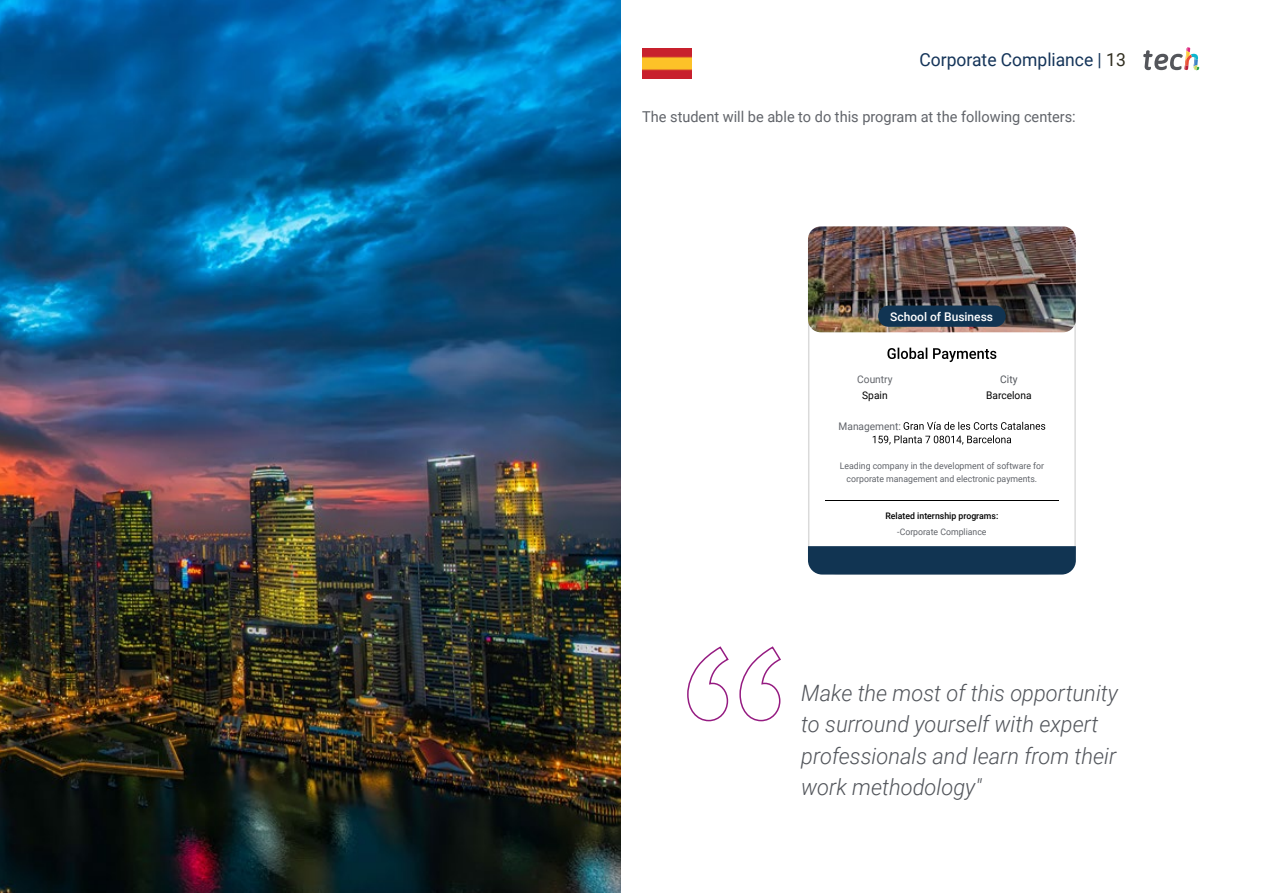
<style>
.page{position:relative;width:1263px;height:893px;background:#fff}
.page>*{position:absolute;margin:0;border:0;box-sizing:border-box;transform-origin:0 0}
.t1{font:italic 300 22.5px/31.5px "Roboto";color:#52555b}
.t2{font:18px "Roboto";color:#143459}
.t3{font:15px "Roboto";color:#61646a}
.t4{font:500 12px "Roboto";color:#fff}
.t5{font:10.5px "Roboto";color:#61646a}
.t6{font:10.5px "Roboto";color:#000}
.t7{font:10.5px "Roboto";color:#52555b}
.t8{font:9px/13.5px "Roboto";color:#61646a;text-align:center}
.t9{font:500 9px "Roboto";color:#000}
.s1{color:#312e20}
</style>
<div class="page">
<svg style="left:687px;top:646px;width:94px;height:76px"></svg>
<img style="left:0;top:0;width:621px;height:893px">
<img style="left:642px;top:49px;width:49px;height:30px">
<svg style="left:1143px;top:47px;width:56px;height:24px"></svg>
<svg style="left:808px;top:332px;width:268px;height:214px"></svg>
<img style="left:808px;top:226px;width:268px;height:106px">
<div style="left:878px;top:306px;width:128px;height:21px;background:#113452;border-radius:11px"></div>
<svg style="left:808px;top:546px;width:268px;height:29px;background:#183a57"></svg>
<hr style="left:825px;top:500px;width:234px;height:1px;background:#000">
<svg style="left:887px;top:348px;width:109px;height:14px"></svg>
<svg style="left:873px;top:422px;width:172px;height:23px"></svg>
<h2 class="t2" style="left:919px;top:47px;width:208px">Corporate Compliance | <span class="s1">13</span></h2>
<h3 class="t3" style="left:642px;top:107px;width:435px">The student will be able to do this program at the following centers:</h3>
<h3 class="t4" style="left:890px;top:308px;width:104px">School of Business</h3>
<p class="t5" style="left:857px;top:372px;width:37px">Country</p>
<p class="t6" style="left:862px;top:388px;width:27px">Spain</p>
<p class="t7" style="left:1000px;top:372px;width:19px">City</p>
<p class="t6" style="left:986px;top:388px;width:47px">Barcelona</p>
<p class="t5" style="left:838px;top:419px;width:64px">Management:</p>
<p class="t8" style="left:840px;top:458px;width:206px">Leading company in the development of software for corporate management and electronic payments.</p>
<p class="t9" style="left:885px;top:509px;width:114px">Related internship programs:</p>
<p class="t8" style="left:897px;top:525px;width:91px">-Corporate Compliance</p>
<h1 class="t1" style="left:801px;top:676px;width:318px">Make the most of this opportunity to surround yourself with expert professionals and learn from their work methodology"</h1>
</div>
